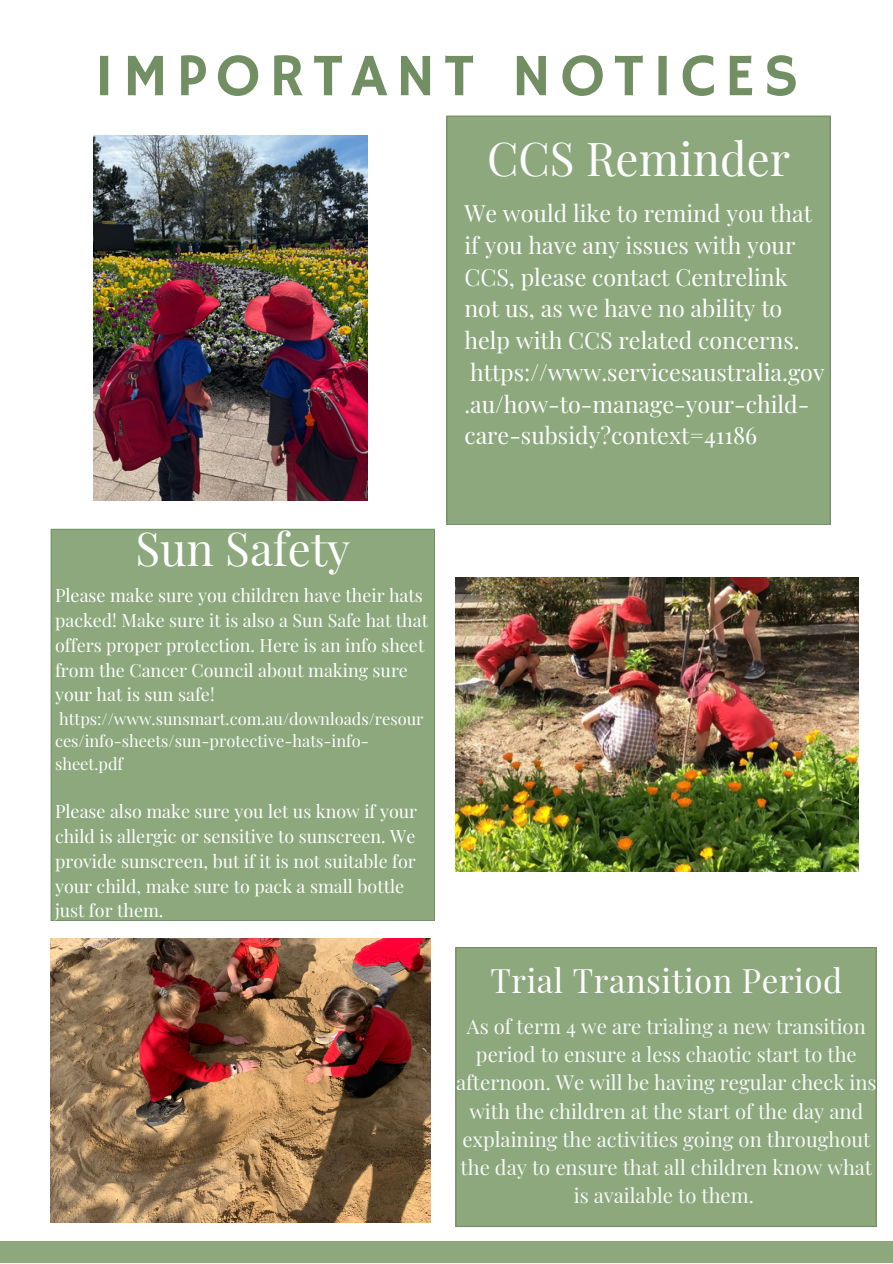
<style>
.page{position:relative;width:893px;height:1264px;background:#fff}
.page>*{position:absolute;margin:0;border:0;box-sizing:border-box;transform-origin:0 0}
.t1{font:60.45px "Hammersmith One";letter-spacing:.14em;color:#728e63}
.t2{font:45.75px "Playfair Display";color:#fff}
.t3{font:33px "Playfair Display";letter-spacing:.015em;color:#fff}
.t4{font:23.25px/31.8px "Playfair Display";color:#fff}
.t5{font:20.25px/28px "Playfair Display";color:#f7f9f7;text-align:center}
.t6{font:17.85px/24.8px "Playfair Display";color:#fff}
.t7{font:16.35px/22.5px "Playfair Display";color:#fff}
</style>
<div class="page">
<div style="left:51px;top:529px;width:384px;height:392px;background:#8ca87c"></div>
<div style="left:0;top:1240px;width:892px;height:22px;background:#8ca87c"></div>
<div style="left:446px;top:115px;width:384px;height:410px;background:#8ca87c"></div>
<div style="left:455px;top:947px;width:421px;height:279px;background:#8ca87c"></div>
<img style="left:456px;top:578px;width:402px;height:293px">
<img style="left:94px;top:136px;width:273px;height:364px">
<img style="left:51px;top:938px;width:380px;height:284px">
<h1 class="t1" style="left:94px;top:41px;width:706px">IMPORTANT NOTICES</h1>
<h2 class="t2" style="left:487px;top:126px;width:304px">CCS Reminder</h2>
<p class="t4" style="left:464px;top:196px;width:361px">We would like to remind you that if you have any issues with your<br>CCS, please contact Centrelink not us, as we have no ability to help with CCS related concerns. https://www.servicesaustralia.gov .au/how-to-manage-your-child&shy;care-subsidy?context=41186</p>
<h2 class="t2" style="left:135px;top:516px;width:216px">Sun Safety</h2>
<p class="t6" style="left:55px;top:582px;width:374px">Please make sure you children have their hats packed! Make sure it is also a Sun Safe hat that offers proper protection. Here is an info sheet from the Cancer Council about making sure your hat is sun safe!</p>
<p class="t7" style="left:55px;top:707px;width:370px">https://www.sunsmart.com.au/downloads/resour ces/info-sheets/sun-protective-hats-info&shy;sheet.pdf</p>
<p class="t6" style="left:55px;top:798px;width:363px">Please also make sure you let us know if your child is allergic or sensitive to sunscreen. We provide sunscreen, but if it is not suitable for your child, make sure to pack a small bottle just for them.</p>
<h3 class="t3" style="left:490px;top:957px;width:353px">Trial Transition Period</h3>
<p class="t5" style="left:456px;top:1011px;width:422px">As of term 4 we are trialing a new transition period to ensure a less chaotic start to the afternoon. We will be having regular check ins with the children at the start of the day and explaining the activities going on throughout the day to ensure that all children know what is available to them.</p>
</div>
